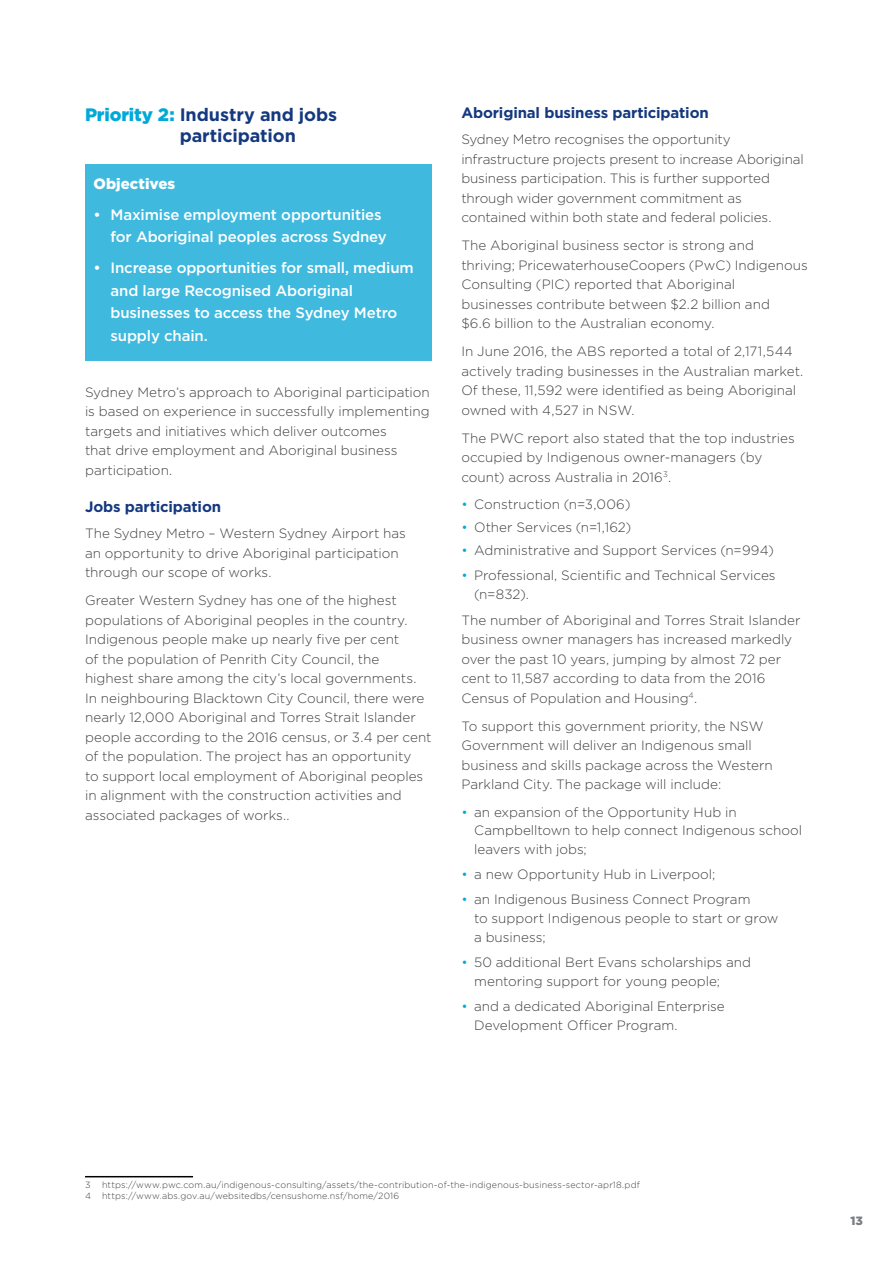
<style>
.page{position:relative;width:893px;height:1263px;background:#fff}
.page>*{position:absolute;margin:0;border:0;box-sizing:border-box;transform-origin:0 0}
.t1{font:700 18px/21px "Gotham";letter-spacing:-.005em;color:#15397f}
.t2{font:500 15px/22.5px "Gotham";letter-spacing:-.01em;color:#fff}
.t3{font:700 15px "Gotham";letter-spacing:-.01em;color:#15397f}
.t4{font:900 15px "Gotham";color:#fff}
.t5{font:300 13.5px/19.5px "Gotham";color:#414042}
.t6{font:900 12px "Gotham";color:#797d82}
.t7{font:300 9px/11.2px "Gotham";letter-spacing:.015em;color:#414042}
.s1{font-weight:900;color:#00a9d8}
.s2{color:#00a9d8}
</style>
<div class="page">
<div style="left:85px;top:164px;width:347px;height:41px;background:#40b9df"></div>
<div style="left:85px;top:191px;width:347px;height:71px;background:#40b9df"></div>
<div style="left:85px;top:244px;width:347px;height:117px;background:#40b9df"></div>
<hr style="left:85px;top:1176px;width:108px;height:1px;background:#000">
<h1 class="t1" style="left:180px;top:104px;width:159px;text-indent:-95px"><span class="s1">Priority 2:</span> Industry and jobs participation</h1>
<p class="t4" style="left:94px;top:173px;width:83px">Objectives</p>
<p class="t2" style="left:111px;top:203px;width:278px;text-indent:-17px">• Maximise employment opportunities for Aboriginal peoples across Sydney</p>
<p class="t2" style="left:111px;top:257px;width:305px;text-indent:-17px">• Increase opportunities for small, medium and large Recognised Aboriginal businesses to access the Sydney Metro supply chain.</p>
<p class="t5" style="left:85px;top:382px;width:346px">Sydney Metro’s approach to Aboriginal participation is based on experience in successfully implementing targets and initiatives which deliver outcomes<br>that drive employment and Aboriginal business participation.</p>
<p class="t3" style="left:85px;top:497px;width:138px">Jobs participation</p>
<p class="t5" style="left:85px;top:523px;width:322px">The Sydney Metro – Western Sydney Airport has an opportunity to drive Aboriginal participation through our scope of works.</p>
<p class="t5" style="left:85px;top:590px;width:348px">Greater Western Sydney has one of the highest populations of Aboriginal peoples in the country.<br>Indigenous people make up nearly five per cent<br>of the population of Penrith City Council, the highest share among the city’s local governments.<br>In neighbouring Blacktown City Council, there were nearly 12,000 Aboriginal and Torres Strait Islander people according to the 2016 census, or 3.4 per cent of the population. The project has an opportunity<br>to support local employment of Aboriginal peoples in alignment with the construction activities and associated packages of works..</p>
<p class="t3" style="left:461px;top:103px;width:249px">Aboriginal business participation</p>
<p class="t5" style="left:461px;top:129px;width:344px">Sydney Metro recognises the opportunity infrastructure projects present to increase Aboriginal business participation. This is further supported through wider government commitment as contained within both state and federal policies.</p>
<p class="t5" style="left:461px;top:235px;width:348px">The Aboriginal business sector is strong and thriving; PricewaterhouseCoopers (PwC) Indigenous Consulting (PIC) reported that Aboriginal businesses contribute between $2.2 billion and<br>$6.6 billion to the Australian economy.</p>
<p class="t5" style="left:461px;top:341px;width:343px">In June 2016, the ABS reported a total of 2,171,544 actively trading businesses in the Australian market.<br>Of these, 11,592 were identified as being Aboriginal owned with 4,527 in NSW.</p>
<p class="t5" style="left:461px;top:428px;width:335px">The PWC report also stated that the top industries occupied by Indigenous owner-managers (by count) across Australia in 2016<sup>3</sup>.</p>
<p class="t5" style="left:461px;top:494px;width:171px"><span class="s2">•</span> Construction (n=3,006)</p>
<p class="t5" style="left:461px;top:517px;width:172px"><span class="s2">•</span> Other Services (n=1,162)</p>
<p class="t5" style="left:461px;top:540px;width:314px"><span class="s2">•</span> Administrative and Support Services (n=994)</p>
<p class="t5" style="left:474px;top:566px;width:303px;line-height:18.8px;text-indent:-13px"><span class="s2">•</span> Professional, Scientific and Technical Services (n=832).</p>
<p class="t5" style="left:461px;top:610px;width:341px">The number of Aboriginal and Torres Strait Islander business owner managers has increased markedly over the past 10 years, jumping by almost 72 per cent to 11,587 according to data from the 2016<br>Census of Population and Housing<sup>4</sup>.</p>
<p class="t5" style="left:461px;top:716px;width:313px">To support this government priority, the NSW Government will deliver an Indigenous small business and skills package across the Western Parkland City. The package will include:</p>
<p class="t5" style="left:474px;top:802px;width:330px;line-height:18.8px;text-indent:-13px"><span class="s2">•</span> an expansion of the Opportunity Hub in<br>Campbelltown to help connect Indigenous school leavers with jobs;</p>
<p class="t5" style="left:461px;top:864px;width:255px"><span class="s2">•</span> a new Opportunity Hub in Liverpool;</p>
<p class="t5" style="left:474px;top:890px;width:306px;line-height:18.8px;text-indent:-13px"><span class="s2">•</span> an Indigenous Business Connect Program<br>to support Indigenous people to start or grow a business;</p>
<p class="t5" style="left:474px;top:952px;width:278px;line-height:18.8px;text-indent:-13px"><span class="s2">•</span> 50 additional Bert Evans scholarships and mentoring support for young people;</p>
<p class="t5" style="left:474px;top:996px;width:252px;line-height:18.8px;text-indent:-13px"><span class="s2">•</span> and a dedicated Aboriginal Enterprise<br>Development Officer Program.</p>
<p class="t7" style="left:85px;top:1179px;width:556px;text-indent:17px">https://www.pwc.com.au/indigenous-consulting/assets/the-contribution-of-the-indigenous-business-sector-apr18.pdf<br>4 https://www.abs.gov.au/websitedbs/censushome.nsf/home/2016</p>
<p class="t7" style="left:85px;top:1179px;width:7px">3</p>
<p class="t6" style="left:850px;top:1212px;width:14px">13</p>
</div>
